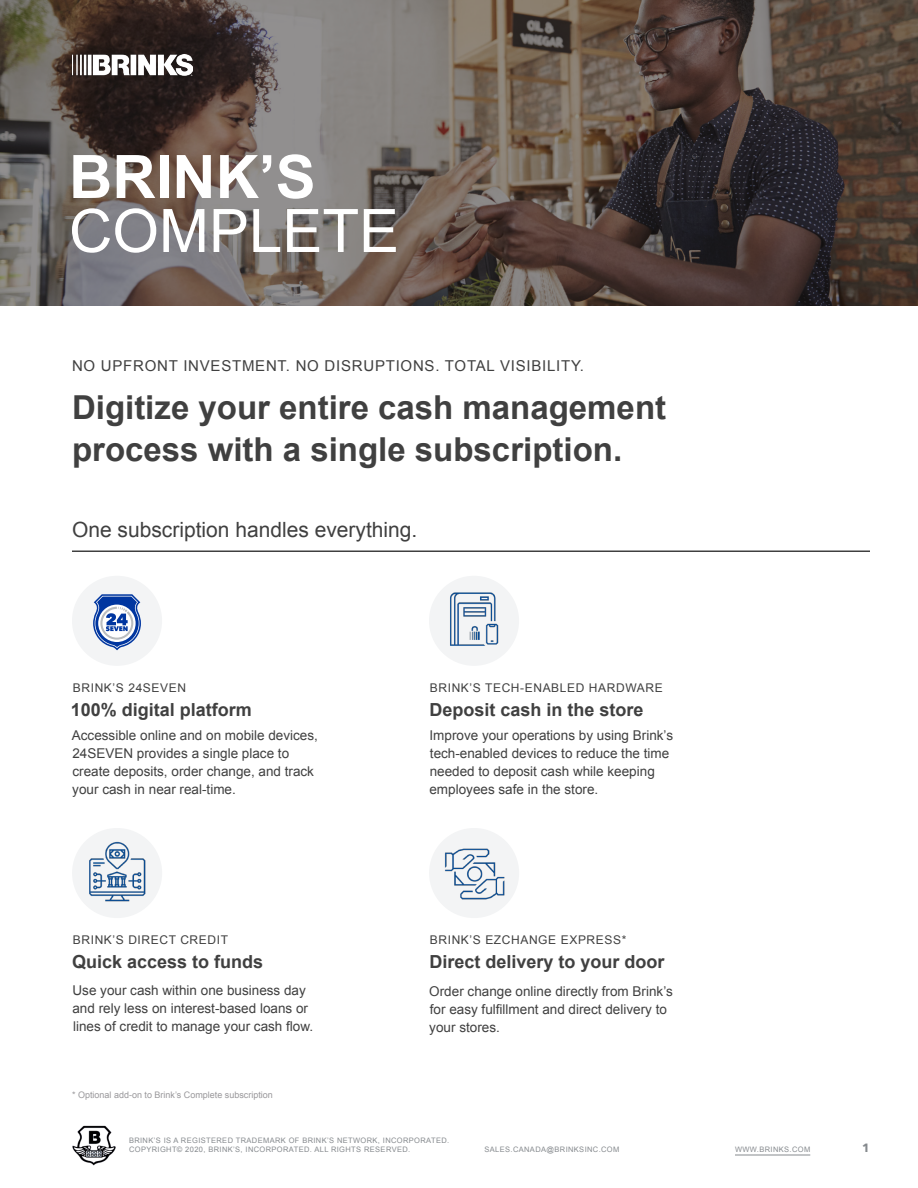
<style>
.page{position:relative;width:918px;height:1188px;background:#fff}
.page>*{position:absolute;margin:0;border:0;box-sizing:border-box;transform-origin:0 0}
.t1{font:60px/54px "Arial";color:#fff}
.Chart__Eyebrow{font:700 33px/42px "Arial";color:#404040}
.Chart__Eyebrow-2{font:21px "Arial";color:#404040}
.t2{font:700 18px "Arial";color:#404040}
.Chart__Eyebrow-3{font:15px "Arial";letter-spacing:.05em;color:#404040}
.t3{font:13.5px/18px "Arial";color:#404040}
.t4{font:12px "Arial";letter-spacing:.05em;color:#404040}
.t5{font:700 12px "Avenir Next";color:#868a8e}
.Chart__Eyebrow-4{font:9px "Arial";color:#99989b}
.Chart__Eyebrow-5{font:7.5px/9px "Arial";letter-spacing:.05em;color:#868a8e}
.s1{font-weight:700}
</style>
<div class="page">
<img style="left:72px;top:1125px;width:44px;height:41px">
<hr style="left:72px;top:550px;width:798px;height:2px;background:#404040">
<div style="left:72px;top:828px;width:90px;height:90px;background:#f3f4f5;border-radius:50%"></div>
<img style="left:89px;top:841px;width:57px;height:61px">
<div style="left:429px;top:576px;width:90px;height:90px;background:#f3f4f5;border-radius:50%"></div>
<img style="left:450px;top:592px;width:49px;height:54px">
<div style="left:429px;top:828px;width:90px;height:90px;background:#f3f4f5;border-radius:50%"></div>
<img style="left:445px;top:848px;width:60px;height:52px">
<div style="left:72px;top:576px;width:90px;height:90px;background:#f3f4f5;border-radius:50%"></div>
<svg style="left:93px;top:594px;width:48px;height:56px"></svg>
<hr style="left:735px;top:1155px;width:75px;height:1px;background:#868a8e">
<svg style="left:0;top:0;width:918px;height:306px;background:#5f544e"></svg>
<img style="left:72px;top:54px;width:120px;height:21px">
<p class="t1" style="left:69px;top:151px;width:332px"><span class="s1">BRINK’S<br></span>COMPLETE</p>
<p class="Chart__Eyebrow-3" style="left:72px;top:356px;width:513px">NO UPFRONT INVESTMENT. NO DISRUPTIONS. TOTAL VISIBILITY.</p>
<p class="Chart__Eyebrow" style="left:72px;top:388px;width:596px">Digitize your entire cash management process with a single subscription.</p>
<p class="Chart__Eyebrow-2" style="left:72px;top:516px;width:347px">One subscription handles everything.</p>
<p class="t4" style="left:73px;top:679px;width:115px">BRINK’S 24SEVEN</p>
<p class="t2" style="left:71px;top:697px;width:183px">100% digital platform</p>
<p class="t3" style="left:72px;top:727px;width:248px">Accessible online and on mobile devices, 24SEVEN provides a single place to create deposits, order change, and track your cash in near real-time.</p>
<p class="t4" style="left:430px;top:679px;width:234px">BRINK’S TECH-ENABLED HARDWARE</p>
<p class="t2" style="left:430px;top:697px;width:216px">Deposit cash in the store</p>
<p class="t3" style="left:429px;top:727px;width:245px">Improve your operations by using Brink’s tech-enabled devices to reduce the time needed to deposit cash while keeping employees safe in the store.</p>
<p class="t4" style="left:73px;top:932px;width:157px">BRINK’S DIRECT CREDIT</p>
<p class="t2" style="left:72px;top:950px;width:193px">Quick access to funds</p>
<p class="t3" style="left:72px;top:982px;width:242px">Use your cash within one business day and rely less on interest-based loans or lines of credit to manage your cash flow.</p>
<p class="Chart__Eyebrow-4" style="left:72px;top:1089px;width:202px">* Optional add-on to Brink’s Complete subscription</p>
<p class="t4" style="left:430px;top:932px;width:198px">BRINK’S EZCHANGE EXPRESS*</p>
<p class="t2" style="left:430px;top:950px;width:237px">Direct delivery to your door</p>
<p class="t3" style="left:429px;top:982px;width:245px">Order change online directly from Brink’s for easy fulfillment and direct delivery to your stores.</p>
<p class="Chart__Eyebrow-5" style="left:129px;top:1136px;width:322px">BRINK’S IS A REGISTERED TRADEMARK OF BRINK’S NETWORK, INCORPORATED.<br>COPYRIGHT© 2020, BRINK’S, INCORPORATED. ALL RIGHTS RESERVED.</p>
<p class="Chart__Eyebrow-5" style="left:484px;top:1145px;width:136px">SALES.CANADA@BRINKSINC.COM</p>
<p class="Chart__Eyebrow-5" style="left:735px;top:1145px;width:77px">WWW.BRINKS.COM</p>
<p class="t5" style="left:862px;top:1137px;width:9px">1</p>
</div>
